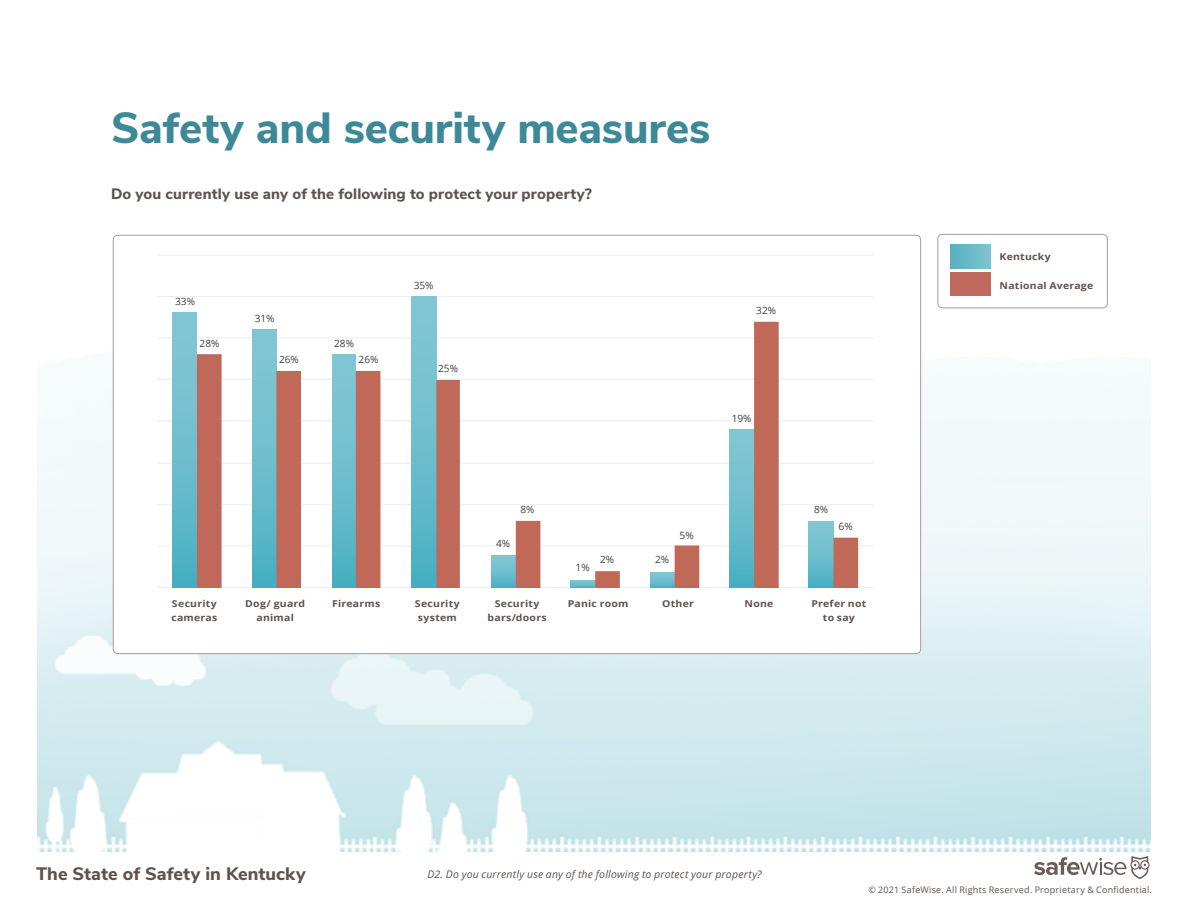
<style>
.page{position:relative;width:1188px;height:918px;background:#fff}
.page>*{position:absolute;margin:0;border:0;box-sizing:border-box;transform-origin:0 0}
.t1{font:800 43.5px "Nunito Sans";letter-spacing:-.005em;color:#3d8997}
.t2{font:800 18px "Nunito Sans";color:#60514e}
.t3{font:800 15px "Nunito Sans";letter-spacing:.01em;color:#60514e}
.t4{font:italic 10.5px "Open Sans";letter-spacing:.02em;color:#60514e}
.t5{font:10.05px "Open Sans";color:#404040}
.t6{font:700 9.45px/13.5px "Open Sans";letter-spacing:.025em;color:#60514e;text-align:center;scale:1.11 1}
.t7{font:9px "Open Sans";letter-spacing:.025em;color:#60514e}
</style>
<div class="page">
<img style="left:37px;top:233px;width:1114px;height:619px">
<svg style="left:1034px;top:856px;width:116px;height:23px"></svg>
<div style="left:938px;top:234px;width:169px;height:74px;background:#fff;border-radius:4px"></div>
<div style="left:938px;top:234px;width:170px;height:74px;border:1px solid #a69d9a;border-radius:4px"></div>
<div style="left:951px;top:272px;width:40px;height:24px;background:#be695b"></div>
<div style="left:951px;top:245px;width:40px;height:24px;background:linear-gradient(to right,#57b0c1,#80c3cf)"></div>
<div style="left:113px;top:235px;width:808px;height:419px;background:#fff;border-radius:4px"></div>
<hr style="left:157px;top:587px;width:716px;height:1px;background:#efeded">
<hr style="left:157px;top:545px;width:716px;height:2px;background:#f6f5f5">
<hr style="left:157px;top:504px;width:716px;height:1px;background:#f0efee">
<hr style="left:157px;top:463px;width:716px;height:1px;background:#f2f0f0">
<hr style="left:157px;top:420px;width:716px;height:1px;background:#f2f1f0">
<hr style="left:157px;top:379px;width:716px;height:1px;background:#f0eeee">
<hr style="left:157px;top:337px;width:716px;height:2px;background:#f6f5f5">
<hr style="left:157px;top:296px;width:716px;height:1px;background:#efeded">
<hr style="left:157px;top:255px;width:716px;height:1px;background:#f3f2f1">
<div style="left:172px;top:313px;width:25px;height:275px;background:linear-gradient(to bottom,#89c8d5,#4cb1c3)"></div>
<div style="left:412px;top:296px;width:24px;height:292px;background:#7fc5d3"></div>
<svg style="left:197px;top:322px;width:661px;height:266px"></svg>
<h1 class="t1" style="left:111px;top:96px;width:601px">Safety and security measures</h1>
<h3 class="t3" style="left:111px;top:183px;width:483px">Do you currently use any of the following to protect your property?</h3>
<p class="t5" style="left:175px;top:294px;width:21px">33%</p>
<p class="t5" style="left:200px;top:337px;width:21px">28%</p>
<p class="t5" style="left:255px;top:311px;width:21px">31%</p>
<p class="t5" style="left:334px;top:337px;width:21px">28%</p>
<p class="t5" style="left:279px;top:353px;width:21px">26%</p>
<p class="t5" style="left:359px;top:353px;width:21px">26%</p>
<p class="t5" style="left:414px;top:279px;width:21px">35%</p>
<p class="t5" style="left:438px;top:362px;width:21px">25%</p>
<p class="t5" style="left:496px;top:536px;width:16px">4%</p>
<p class="t5" style="left:521px;top:503px;width:16px">8%</p>
<p class="t5" style="left:576px;top:561px;width:16px">1%</p>
<p class="t5" style="left:600px;top:553px;width:16px">2%</p>
<p class="t5" style="left:756px;top:303px;width:21px">32%</p>
<p class="t5" style="left:732px;top:412px;width:21px">19%</p>
<p class="t5" style="left:655px;top:553px;width:16px">2%</p>
<p class="t5" style="left:680px;top:528px;width:16px">5%</p>
<p class="t5" style="left:814px;top:503px;width:16px">8%</p>
<p class="t5" style="left:839px;top:519px;width:16px">6%</p>
<p class="t6" style="left:171px;top:597px;width:43px;text-align:left">Security cameras</p>
<p class="t6" style="left:245px;top:597px;width:56px">Dog/ guard animal</p>
<p class="t6" style="left:332px;top:597px;width:45px">Firearms</p>
<p class="t6" style="left:415px;top:597px;width:42px">Security system</p>
<p class="t6" style="left:488px;top:597px;width:55px">Security bars/doors</p>
<p class="t6" style="left:568px;top:597px;width:56px">Panic room</p>
<p class="t6" style="left:662px;top:597px;width:30px">Other</p>
<p class="t6" style="left:745px;top:597px;width:28px">None</p>
<p class="t6" style="left:811px;top:597px;width:51px">Prefer not to say</p>
<h2 class="t2" style="left:36px;top:860px;width:271px">The State of Safety in Kentucky</h2>
<p class="t4" style="left:428px;top:867px;width:336px">D2. Do you currently use any of the following to protect your property?</p>
<p class="t6" style="left:1000px;top:250px;width:48px">Kentucky</p>
<p class="t6" style="left:1000px;top:278px;width:86px">National Average</p>
<p class="t7" style="left:868px;top:884px;width:285px">© 2021 SafeWise. All Rights Reserved. Proprietary &amp; Confidential.</p>
</div>
